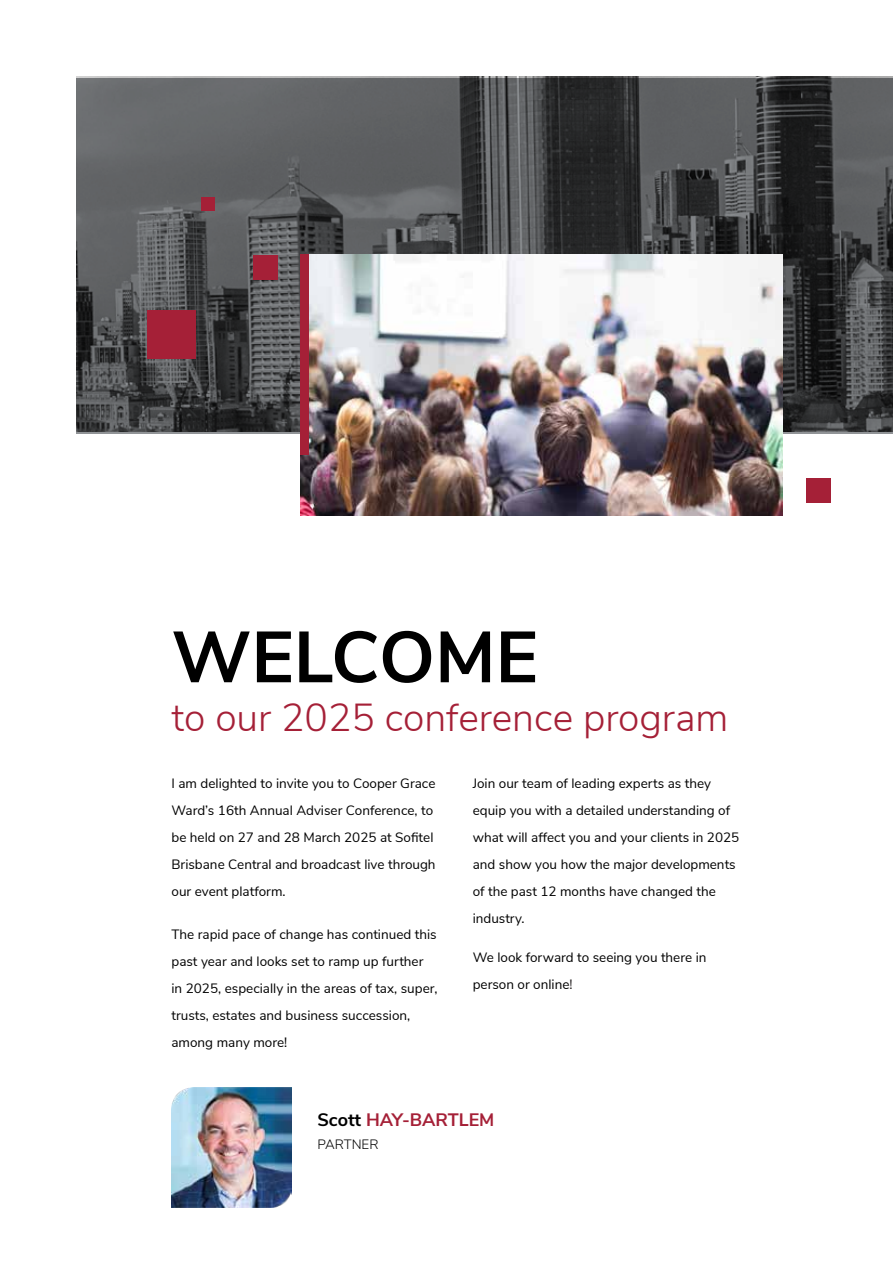
<style>
.page{position:relative;width:893px;height:1263px;background:#fff}
.page>*{position:absolute;margin:0;border:0;box-sizing:border-box;transform-origin:0 0}
.t1{font:700 72px "Nunito Sans";color:#000}
.t2{font:300 39px "Nunito Sans";color:#a52037}
.t3{font:700 18px "Nunito Sans";color:#a52037}
.t4{font:13.5px/27px "Nunito Sans";color:#000}
.t5{font:300 13.5px "Nunito Sans";color:#000}
.s1{color:#231f20}
.s2{color:#000}
</style>
<div class="page">
<hr style="left:892px;top:77px;width:1px;height:355px;background:#0c2845">
<svg style="left:76px;top:78px;width:817px;height:355px;background:#4c4d4f"></svg>
<img style="left:300px;top:254px;width:482px;height:261px">
<div style="left:300px;top:254px;width:9px;height:201px;background:#a52037"></div>
<div style="left:147px;top:310px;width:49px;height:49px;background:#a52037"></div>
<div style="left:253px;top:256px;width:25px;height:24px;background:#a52037"></div>
<div style="left:807px;top:479px;width:24px;height:24px;background:#a52037"></div>
<div style="left:201px;top:197px;width:14px;height:14px;background:#a52037"></div>
<img style="left:171px;top:1088px;width:121px;height:120px">
<h1 class="t1" style="left:171px;top:604px;width:368px">WELCOME</h1>
<h2 class="t2" style="left:171px;top:689px;width:558px">to our 2025 conference program</h2>
<p class="t4" style="left:171px;top:768px;width:266px">I am delighted to invite you to Cooper Grace Ward’s 16th Annual Adviser Conference, to be held on 27 and 28 March 2025 at Sofitel Brisbane Central and broadcast live through our event platform.</p>
<p class="t4" style="left:171px;top:920px;width:267px">The rapid pace of change has continued this past year and looks set to ramp up further in 2025, especially in the areas of tax, super, trusts, estates and business succession, among many more!</p>
<p class="t4" style="left:473px;top:768px;width:268px">Join our team of leading experts as they equip you with a detailed understanding of what will affect you and your clients in 2025 and show you how the major developments of the past 12 months have changed the industry.</p>
<p class="t4" style="left:473px;top:942px;width:235px">We look forward to seeing you there in person or online<span class="s1">!</span></p>
<h3 class="t3" style="left:317px;top:1107px;width:178px"><span class="s2">Scott</span> HAY-BARTLEM</h3>
<p class="t5" style="left:317px;top:1134px;width:63px">PARTNER</p>
</div>
